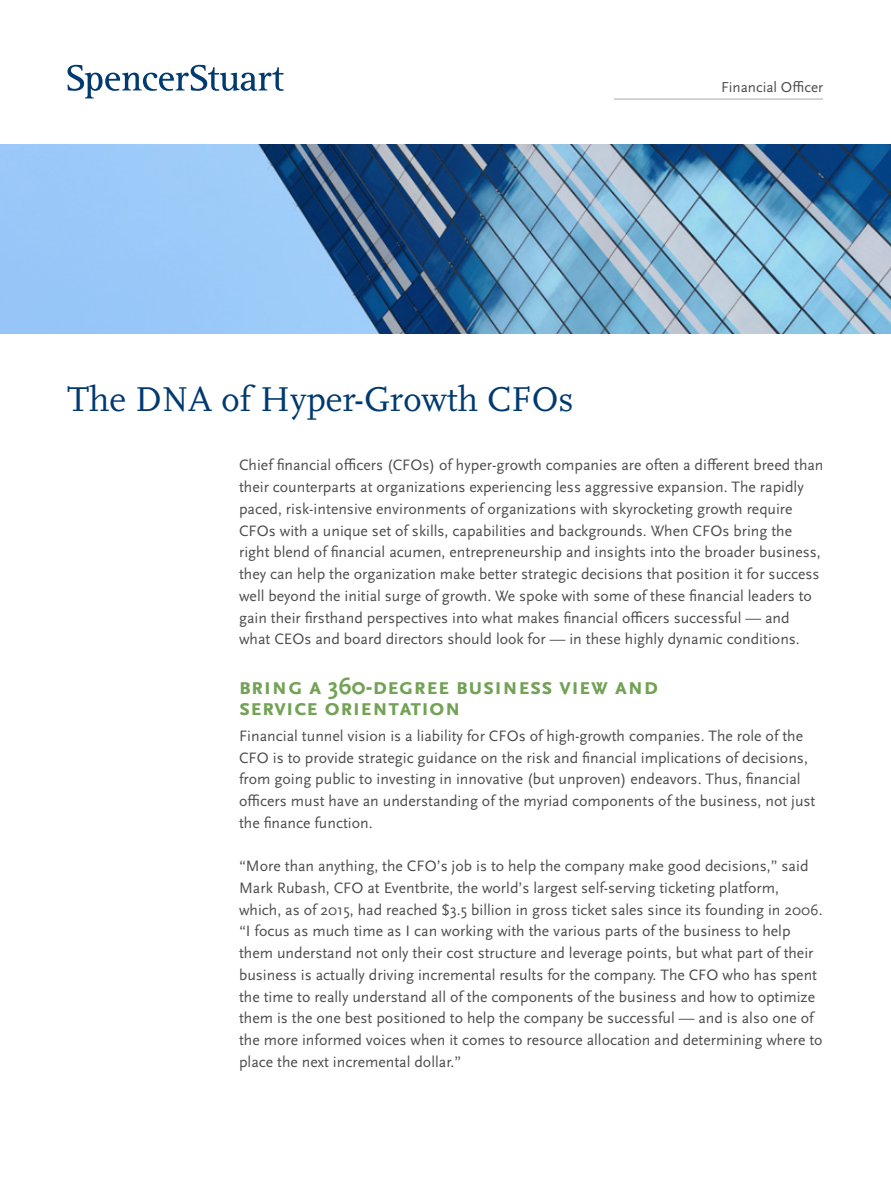
<style>
.page{position:relative;width:891px;height:1188px;background:#fff}
.page>*{position:absolute;margin:0;border:0;box-sizing:border-box;transform-origin:0 0}
.t1{font:36px "Scala Pro";color:#003a70}
.t2{font:700 24px/21px "Scala Sans Pro";letter-spacing:.01em;color:#73a256}
.t3{font:15.75px/21.8px "Scala Sans Pro";color:#4d4d4f}
.t4{font:15px "Scala Sans Pro";color:#4d4d4f}
</style>
<div class="page">
<img style="left:0;top:144px;width:891px;height:189px">
<svg style="left:68px;top:65px;width:216px;height:33px"></svg>
<hr style="left:614px;top:99px;width:209px;height:1px;background:#a7a9ac">
<p class="t4" style="left:721px;top:78px;width:104px">Financial Officer</p>
<h1 class="t1" style="left:68px;top:378px;width:508px">The DNA of Hyper-Growth CFOs</h1>
<p class="t3" style="left:239px;top:454px;width:586px">Chief financial officers (CFOs) of hyper-growth companies are often a different breed than their counterparts at organizations experiencing less aggressive expansion. The rapidly paced, risk-intensive environments of organizations with skyrocketing growth require CFOs with a unique set of skills, capabilities and backgrounds. When CFOs bring the right blend of financial acumen, entrepreneurship and insights into the broader business, they can help the organization make better strategic decisions that position it for success well beyond the initial surge of growth. We spoke with some of these financial leaders to gain their firsthand perspectives into what makes financial officers successful — and what CEOs and board directors should look for — in these highly dynamic conditions.</p>
<h2 class="t2" style="left:239px;top:676px;width:421px">Bring a 360-degree business view and service orientation</h2>
<p class="t3" style="left:239px;top:725px;width:578px">Financial tunnel vision is a liability for CFOs of high-growth companies. The role of the CFO is to provide strategic guidance on the risk and financial implications of decisions, from going public to investing in innovative (but unproven) endeavors. Thus, financial officers must have an understanding of the myriad components of the business, not just the finance function.</p>
<p class="t3" style="left:239px;top:855px;width:585px">“More than anything, the CFO’s job is to help the company make good decisions,” said Mark Rubash, CFO at Eventbrite, the world’s largest self-serving ticketing platform, which, as of 2015, had reached $3.5 billion in gross ticket sales since its founding in 2006. “I focus as much time as I can working with the various parts of the business to help them understand not only their cost structure and leverage points, but what part of their business is actually driving incremental results for the company. The CFO who has spent the time to really understand all of the components of the business and how to optimize them is the one best positioned to help the company be successful — and is also one of the more informed voices when it comes to resource allocation and determining where to place the next incremental dollar.”</p>
</div>
